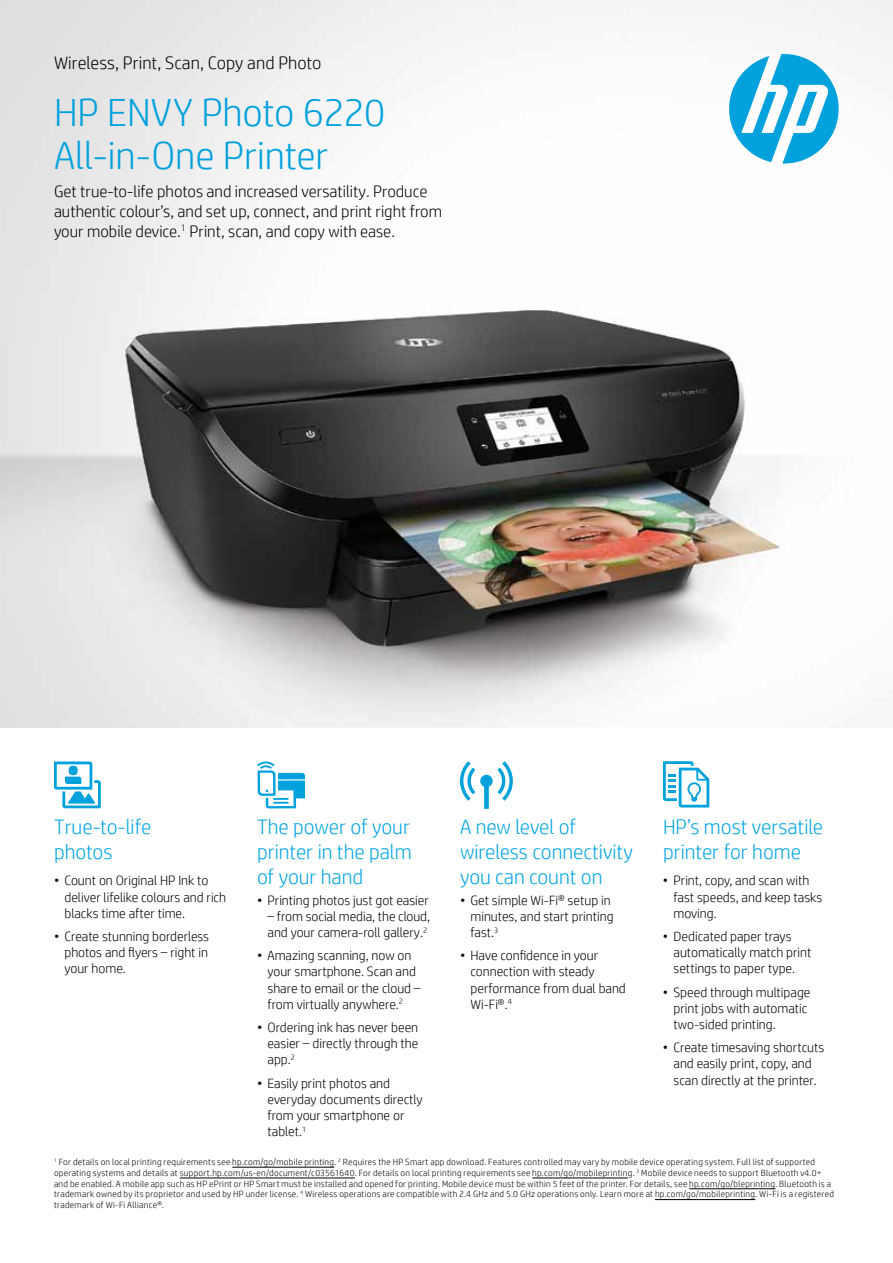
<style>
.page{position:relative;width:893px;height:1263px;background:#fff}
.page>*{position:absolute;margin:0;border:0;box-sizing:border-box;transform-origin:0 0}
.t1{font:300 39.3px/43.2px "HP Simplified";letter-spacing:-.005em;color:#00a1dd}
.t2{font:300 21px/25.2px "HP Simplified";color:#00a4e3}
.t3{font:300 18px "HP Simplified";color:#000}
.t4{font:300 16.5px/19.8px "HP Simplified";color:#000}
.t5{font:300 13.5px/16.2px "HP Simplified";color:#000}
.t6{font:300 9px/10.8px "HP Simplified";letter-spacing:.03em;color:#000}
</style>
<div class="page">
<img style="left:0;top:0;width:893px;height:727px">
<svg style="left:729px;top:54px;width:110px;height:110px"></svg>
<svg style="left:257px;top:761px;width:48px;height:47px"></svg>
<svg style="left:460px;top:761px;width:53px;height:48px"></svg>
<svg style="left:663px;top:761px;width:46px;height:46px"></svg>
<svg style="left:54px;top:761px;width:47px;height:47px"></svg>
<hr style="left:232px;top:1167px;width:102px;height:1px;background:#000">
<hr style="left:180px;top:1178px;width:175px;height:1px;background:#000">
<hr style="left:532px;top:1178px;width:96px;height:1px;background:#000">
<hr style="left:689px;top:1188px;width:86px;height:1px;background:#000">
<hr style="left:655px;top:1199px;width:100px;height:1px;background:#000">
<h3 class="t3" style="left:54px;top:51px;width:269px">Wireless, Print, Scan, Copy and Photo</h3>
<h1 class="t1" style="left:54px;top:90px;width:333px">HP ENVY Photo 6220<br>All-in-One Printer</h1>
<p class="t4" style="left:54px;top:181px;width:390px">Get true-to-life photos and increased versatility. Produce authentic colour’s, and set up, connect, and print right from your mobile device.<sup>1</sup> Print, scan, and copy with ease.</p>
<h2 class="t2" style="left:54px;top:813px;width:99px">True-to-life photos</h2>
<p class="t5" style="left:65px;top:872px;width:163px;text-indent:-11px">• Count on Original HP Ink to deliver lifelike colours and rich blacks time after time.</p>
<p class="t5" style="left:65px;top:928px;width:146px;text-align:justify;text-indent:-11px">• Create stunning borderless photos and flyers – right in your home.</p>
<h2 class="t2" style="left:257px;top:813px;width:156px;text-align:justify">The power of your printer in the palm of your hand</h2>
<h2 class="t2" style="left:460px;top:813px;width:175px">A new level of wireless connectivity you can count on</h2>
<h2 class="t2" style="left:663px;top:813px;width:162px">HP’s most versatile printer for home</h2>
<p class="t5" style="left:673px;top:872px;width:150px;text-indent:-11px">• Print, copy, and scan with fast speeds, and keep tasks moving.</p>
<p class="t5" style="left:673px;top:928px;width:139px;text-indent:-11px">• Dedicated paper trays automatically match print settings to paper type.</p>
<p class="t5" style="left:673px;top:983px;width:138px;text-indent:-11px">• Speed through multipage print jobs with automatic two-sided printing.</p>
<p class="t5" style="left:663px;top:1039px;width:163px;text-align:center">• Create timesaving shortcuts and easily print, copy, and scan directly at the printer.</p>
<p class="t5" style="left:470px;top:891px;width:145px;text-indent:-11px">• Get simple Wi-Fi® setup in minutes, and start printing fast.<sup>3</sup></p>
<p class="t5" style="left:470px;top:947px;width:157px;text-indent:-11px">• Have confidence in your connection with steady performance from dual band<br>Wi-Fi®.<sup>4</sup></p>
<p class="t5" style="left:257px;top:891px;width:173px">• Printing photos just got easier</p>
<p class="t5" style="left:267px;top:908px;width:164px">– from social media, the cloud, and your camera-roll gallery.<sup>2</sup></p>
<p class="t5" style="left:267px;top:947px;width:155px;text-indent:-11px">• Amazing scanning, now on your smartphone. Scan and share to email or the cloud – from virtually anywhere.<sup>2</sup></p>
<p class="t5" style="left:267px;top:1019px;width:152px;text-align:justify;text-indent:-11px">• Ordering ink has never been easier – directly through the app.<sup>2</sup></p>
<p class="t5" style="left:267px;top:1074px;width:157px;text-indent:-11px">• Easily print photos and everyday documents directly from your smartphone or tablet.<sup>1</sup></p>
<p class="t6" style="left:54px;top:1156px;width:781px"><sup>1</sup> For details on local printing requirements see hp.com/go/mobile printing. <sup>2</sup> Requires the HP Smart app download. Features controlled may vary by mobile device operating system. Full list of supported operating systems and details at support.hp.com/us-en/document/c03561640. For details on local printing requirements see hp.com/go/mobileprinting. <sup>3</sup> Mobile device needs to support Bluetooth v4.0+ and be enabled. A mobile app such as HP ePrint or HP Smart must be installed and opened for printing. Mobile device must be within 5 feet of the printer. For details, see hp.com/go/bleprinting. Bluetooth is a trademark owned by its proprietor and used by HP under license. <sup>4</sup> Wireless operations are compatible with 2.4 GHz and 5.0 GHz operations only. Learn more at hp.com/go/mobileprinting. Wi-Fi is a registered trademark of Wi-Fi Alliance®.</p>
</div>
